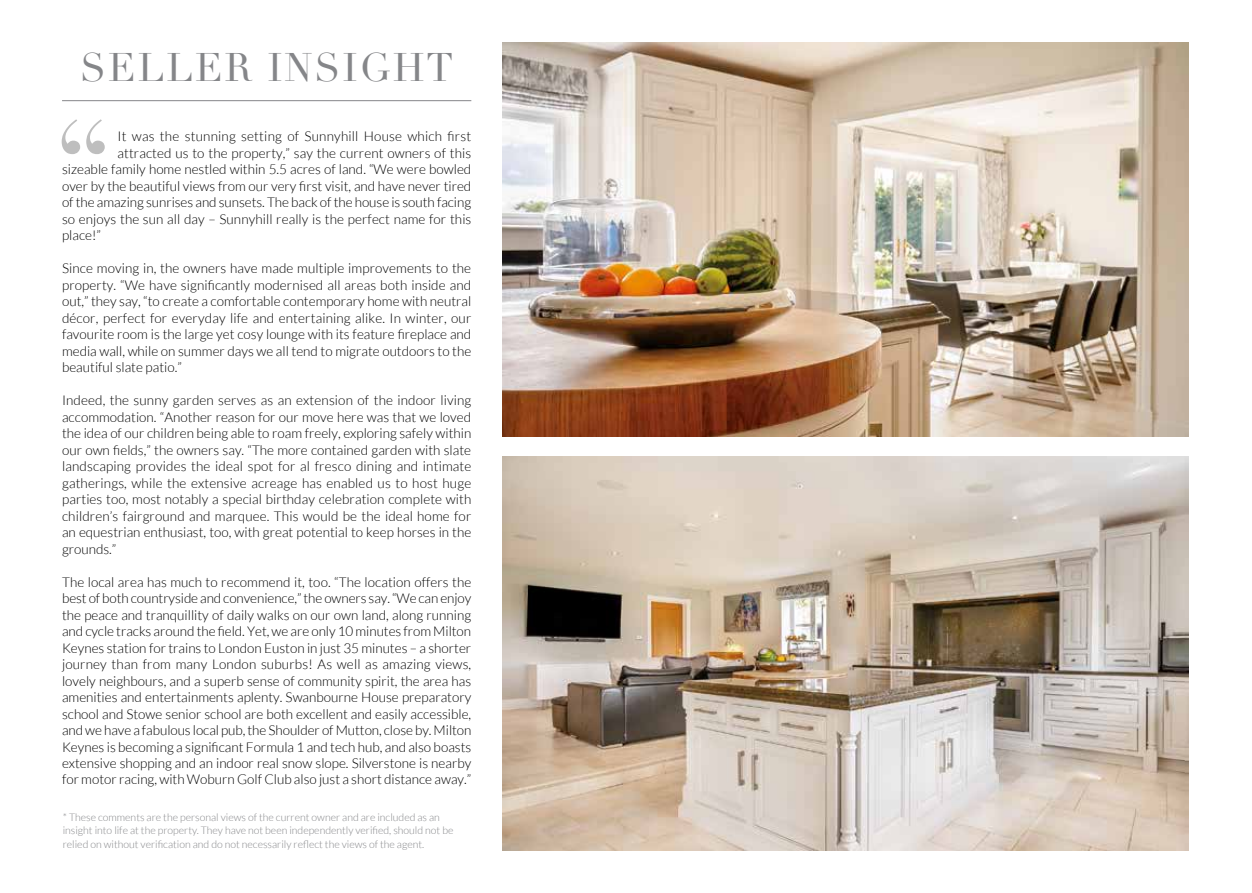
<style>
.page{position:relative;width:1252px;height:893px;background:#fff}
.page>*{position:absolute;margin:0;border:0;box-sizing:border-box;transform-origin:0 0}
.t1{font:39px "Didot";letter-spacing:.05em;color:#858689}
.t2{font:300 13.5px/16.5px "Lato";color:#000;text-align:justify}
.t3{font:300 10.5px/13.5px "Lato";color:#858689}
</style>
<div class="page">
<hr style="left:62px;top:100px;width:409px;height:1px;background:#858689">
<svg style="left:62px;top:119px;width:43px;height:35px"></svg>
<img style="left:502px;top:43px;width:686px;height:394px">
<img style="left:502px;top:456px;width:686px;height:394px">
<h1 class="t1" style="left:80px;top:44px;width:374px">SELLER INSIGHT</h1>
<p class="t2" style="left:117px;top:128px;width:355px">It was the stunning setting of Sunnyhill House which first</p>
<p class="t2" style="left:117px;top:145px;width:355px">attracted us to the property,” say the current owners of this</p>
<p class="t2" style="left:62px;top:161px;width:411px">sizeable family home nestled within 5.5 acres of land. “We were bowled</p>
<p class="t2" style="left:62px;top:177px;width:411px">over by the beautiful views from our very first visit, and have never tired</p>
<p class="t2" style="left:62px;top:194px;width:410px">of the amazing sunrises and sunsets. The back of the house is south facing</p>
<p class="t2" style="left:62px;top:210px;width:411px">so enjoys the sun all day – Sunnyhill really is the perfect name for this</p>
<p class="t2" style="left:62px;top:227px;width:40px">place!”</p>
<p class="t2" style="left:62px;top:260px;width:411px">Since moving in, the owners have made multiple improvements to the property. “We have significantly modernised all areas both inside and out,” they say, “to create a comfortable contemporary home with neutral décor, perfect for everyday life and entertaining alike. In winter, our favourite room is the large yet cosy lounge with its feature fireplace and media wall, while on summer days we all tend to migrate outdoors to the beautiful slate patio.”</p>
<p class="t2" style="left:62px;top:392px;width:411px">Indeed, the sunny garden serves as an extension of the indoor living accommodation. “Another reason for our move here was that we loved the idea of our children being able to roam freely, exploring safely within our own fields,” the owners say. “The more contained garden with slate landscaping provides the ideal spot for al fresco dining and intimate gatherings, while the extensive acreage has enabled us to host huge parties too, most notably a special birthday celebration complete with children’s fairground and marquee. This would be the ideal home for an equestrian enthusiast, too, with great potential to keep horses in the grounds.”</p>
<p class="t2" style="left:62px;top:573px;width:411px">The local area has much to recommend it, too. “The location offers the best of both countryside and convenience,” the owners say. “We can enjoy the peace and tranquillity of daily walks on our own land, along running and cycle tracks around the field. Yet, we are only 10 minutes from Milton Keynes station for trains to London Euston in just 35 minutes – a shorter journey than from many London suburbs! As well as amazing views, lovely neighbours, and a superb sense of community spirit, the area has amenities and entertainments aplenty. Swanbourne House preparatory school and Stowe senior school are both excellent and easily accessible, and we have a fabulous local pub, the Shoulder of Mutton, close by. Milton Keynes is becoming a significant Formula 1 and tech hub, and also boasts extensive shopping and an indoor real snow slope. Silverstone is nearby for motor racing, with Woburn Golf Club also just a short distance away.”</p>
<p class="t3" style="left:63px;top:810px;width:392px">* These comments are the personal views of the current owner and are included as an insight into life at the property. They have not been independently verified, should not be relied on without verification and do not necessarily reflect the views of the agent.</p>
</div>
